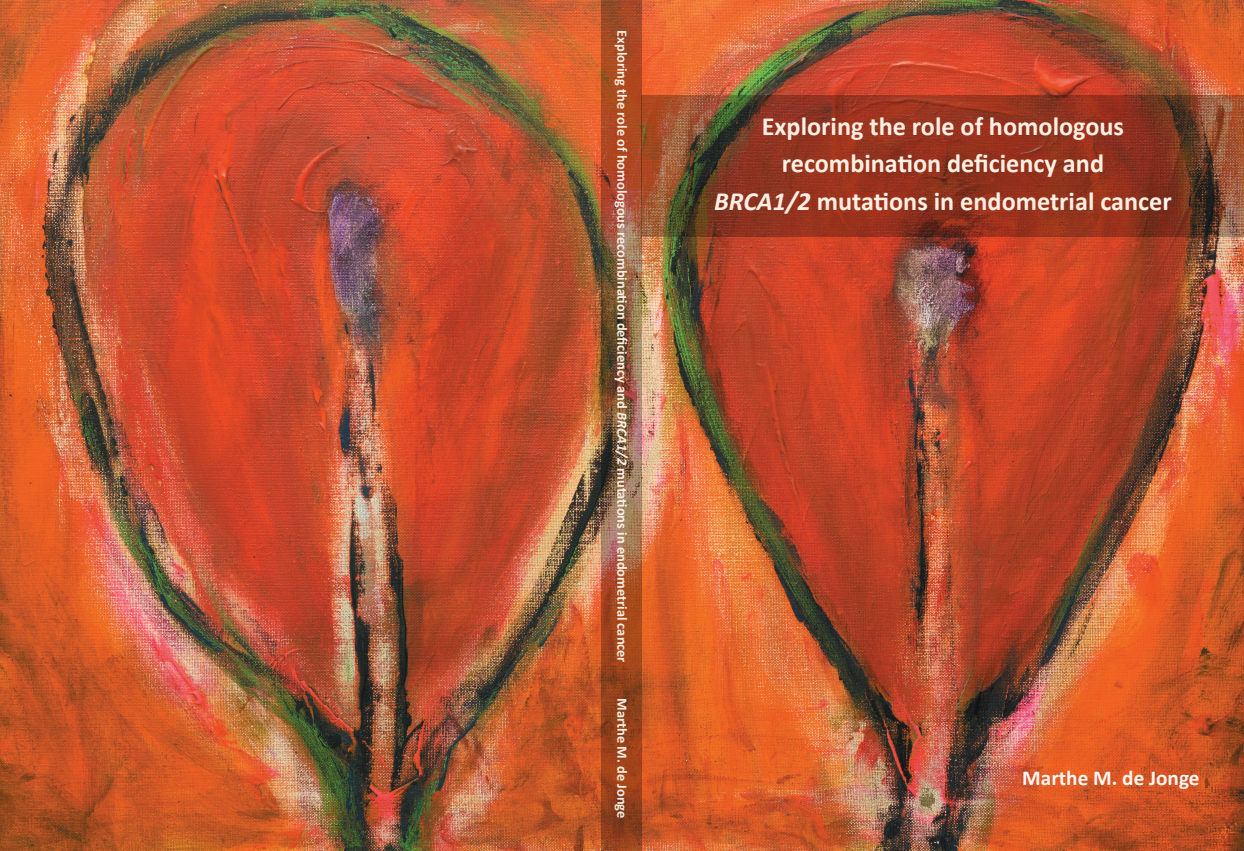
<style>
.page{position:relative;width:1244px;height:851px;background:#fff}
.page>*{position:absolute;margin:0;border:0;box-sizing:border-box;transform-origin:0 0}
.titel_CALIBRI{font:700 26.25px/37.5px "Calibri";color:#fdefe2;text-align:center}
.auteur_2{font:700 21.25px "Calibri";color:#fef7f1}
.rugtitel{font:700 14.38px "Calibri";color:#fdefe2}
.s1{font-style:italic}
.s2{color:#fef7f1}
</style>
<div class="page">
<img style="left:0;top:0;width:1244px;height:851px">
<svg style="left:642px;top:95px;width:602px;height:142px"></svg>
<img style="left:601px;top:0;width:41px;height:851px">
<p class="rugtitel" style="left:632px;top:30px;width:633px;rotate:90deg">Exploring the role of homologous recombination deficiency and <span class="s1">BRCA1/2</span> mutations in endometrial cancer</p>
<p class="rugtitel" style="left:632px;top:698px;width:121px;rotate:90deg">Marthe M. de Jonge</p>
<p class="titel_CALIBRI" style="left:714px;top:107px;width:459px">Exploring the role of homologous recombination deficiency and<br><span class="s1">BRCA1/2</span> mutations in endometrial cance<span class="s2">r</span></p>
<p class="auteur_2" style="left:1022px;top:762px;width:179px">Marthe M. de Jonge</p>
</div>
